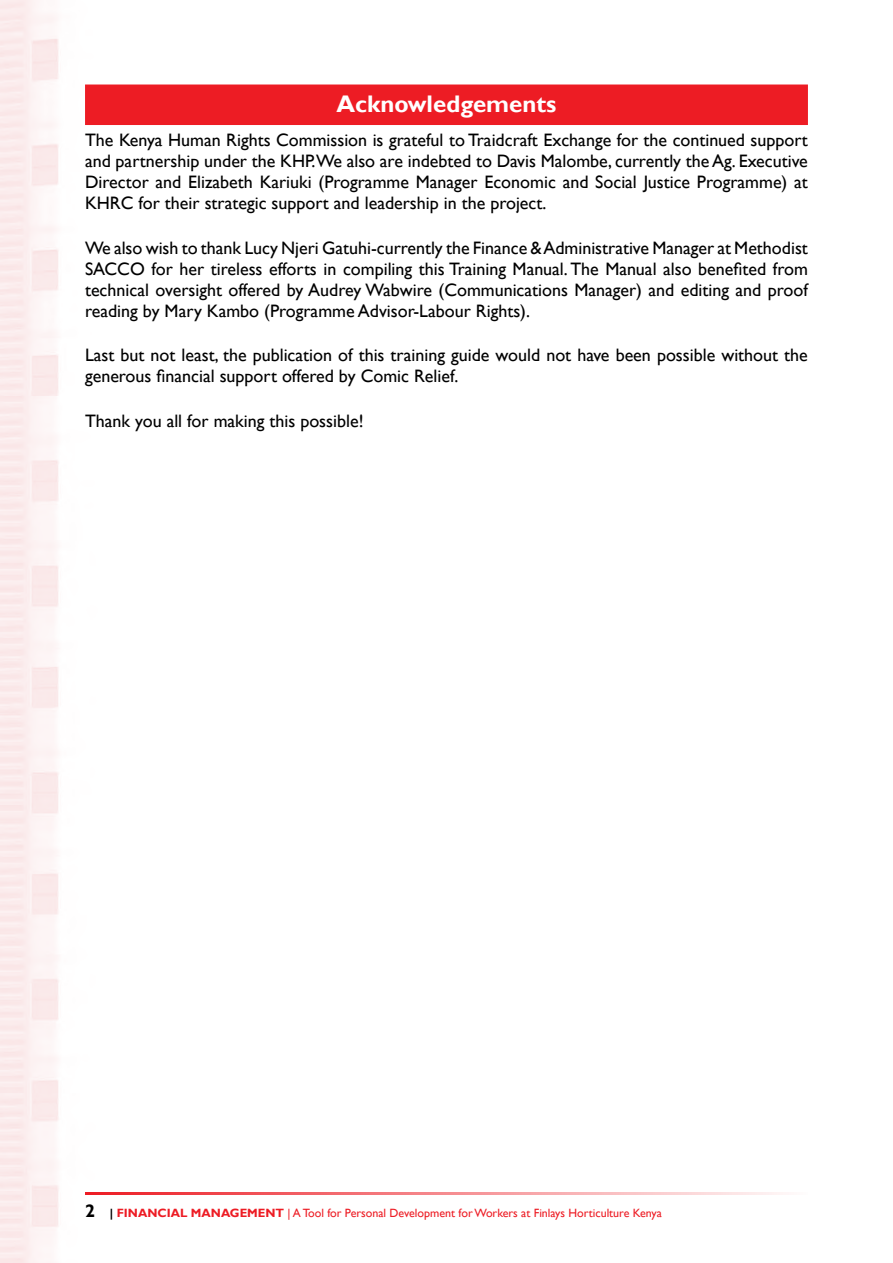
<style>
.page{position:relative;width:893px;height:1263px;background:#fff}
.page>*{position:absolute;margin:0;border:0;box-sizing:border-box;transform-origin:0 0}
.t1{font:700 24px "Gill Sans";color:#fff}
.t2{font:18px/21px "Gill Sans";color:#000;text-align:justify}
.t3{font:12px "Gill Sans";color:#ed1c24}
.s1{font-weight:700;font-size:18px;color:#000}
.s2{font-weight:700;color:#000}
.s3{font-weight:700}
</style>
<div class="page">
<img style="left:0;top:0;width:808px;height:1263px">
<hr style="left:85px;top:1193px;width:723px;height:2px;background:#ed1c24">
<div style="left:85px;top:85px;width:723px;height:40px;background:#ed1c24"></div>
<h1 class="t1" style="left:336px;top:90px;width:221px">Acknowledgements</h1>
<p class="t2" style="left:85px;top:130px;width:724px">The Kenya Human Rights Commission is grateful to Traidcraft Exchange for the continued support and partnership under the KHP.We also are indebted to Davis Malombe, currently the Ag. Executive Director and Elizabeth Kariuki (Programme Manager Economic and Social Justice Programme) at KHRC for their strategic support and leadership in the project.</p>
<p class="t2" style="left:85px;top:238px;width:724px">We also wish to thank Lucy Njeri Gatuhi-currently the Finance &amp; Administrative Manager at Methodist SACCO for her tireless efforts in compiling this Training Manual. The Manual also benefited from technical oversight offered by Audrey Wabwire (Communications Manager) and editing and proof reading by Mary Kambo (Programme Advisor-Labour Rights).</p>
<p class="t2" style="left:85px;top:345px;width:724px">Last but not least, the publication of this training guide would not have been possible without the generous financial support offered by Comic Relief.</p>
<p class="t2" style="left:85px;top:411px;width:280px">Thank you all for making this possible!</p>
<p class="t3" style="left:85px;top:1206px;width:578px"><span class="s1">2</span> <span class="s2">|</span> <span class="s3">FINANCIAL MANAGEMENT</span> | A Tool for Personal Development for Workers at Finlays Horticulture Kenya</p>
</div>
